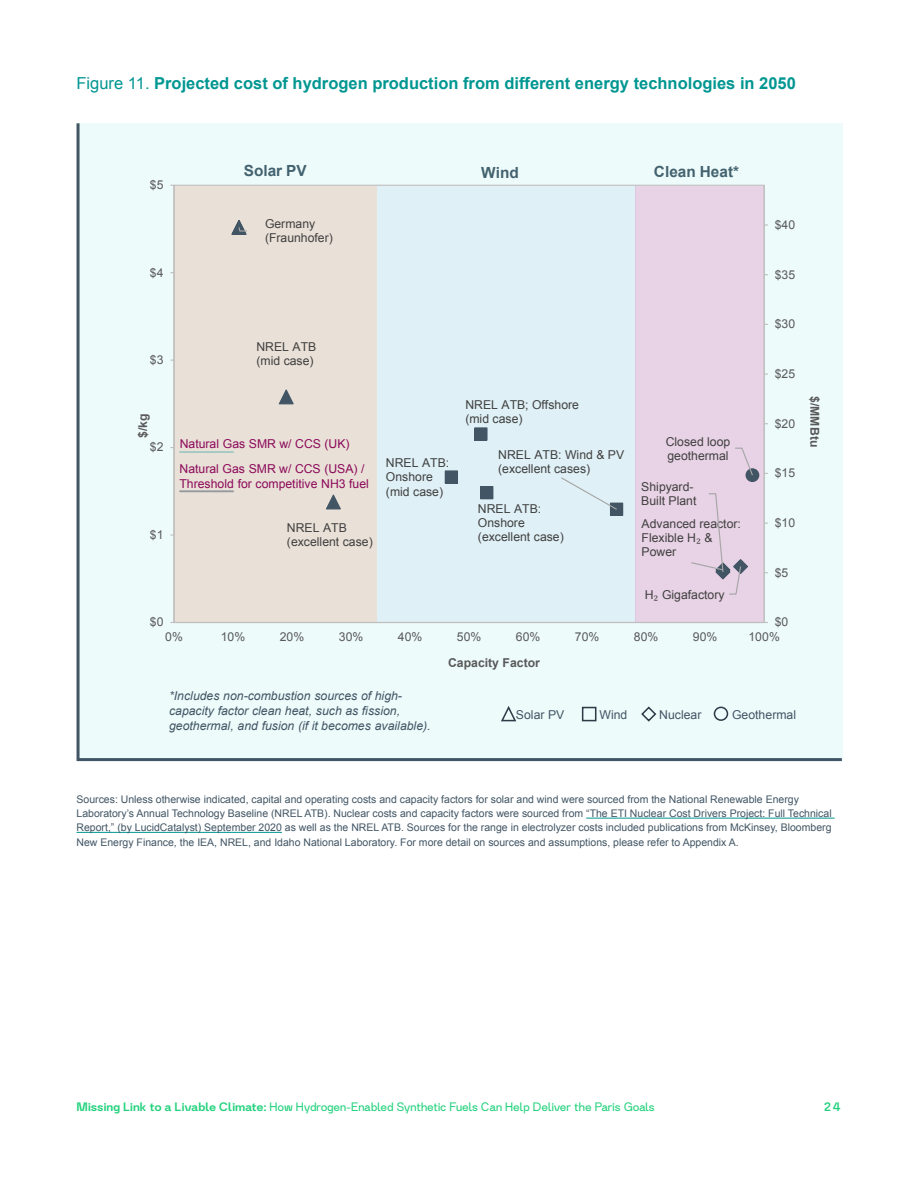
<style>
.page{position:relative;width:918px;height:1188px;background:#fff}
.page>*{position:absolute;margin:0;border:0;box-sizing:border-box;transform-origin:0 0}
.t1{font:700 16.5px "Arial";color:#009691}
.t2{font:700 15.3px "Arial";color:#415564}
.t3{font:12.3px/14.1px "Arial";color:#404040}
.t4{font:italic 12.3px/14.7px "Arial";color:#415564}
.t5{font:12.3px/25.3px "Arial";color:#8c0a5a}
.t6{font:12.3px "Arial";color:#595959}
.t7{font:12.3px "Arial";color:#415564}
.t8{font:700 12.3px "Arial";color:#595959}
.t9{font:12px "Practice";letter-spacing:-.01em;color:#23d27d}
.t10{font:500 12px "Practice";color:#23d27d}
.t11{font:10.5px/14.2px "Arial";color:#415564}
.s1{font-weight:400}
.s2{font-family:"Cambria Math"}
.s3{font-weight:500}
</style>
<div class="page">
<svg style="left:76px;top:123px;width:767px;height:639px;background:#e6ecee"></svg>
<hr style="left:586px;top:818px;width:249px;height:1px;background:#009691">
<hr style="left:77px;top:832px;width:205px;height:1px;background:#009691">
<p class="t1" style="left:77px;top:72px;width:721px"><span class="s1">Figure 11.</span> Projected cost of hydrogen production from different energy technologies in 2050</p>
<p class="t6" style="left:150px;top:177px;width:15px">$5</p>
<p class="t6" style="left:150px;top:264px;width:15px">$4</p>
<p class="t2" style="left:244px;top:160px;width:64px">Solar PV</p>
<p class="t2" style="left:481px;top:162px;width:39px">Wind</p>
<p class="t2" style="left:654px;top:161px;width:87px">Clean Heat*</p>
<p class="t3" style="left:265px;top:217px;width:69px">Germany (Fraunhofer)</p>
<p class="t6" style="left:775px;top:216px;width:22px">$40</p>
<p class="t6" style="left:775px;top:266px;width:22px">$35</p>
<p class="t6" style="left:150px;top:352px;width:15px">$3</p>
<p class="t8" style="left:135px;top:438px;width:26px;rotate:-90deg">$/kg</p>
<p class="t6" style="left:150px;top:439px;width:15px">$2</p>
<p class="t6" style="left:150px;top:527px;width:15px">$1</p>
<p class="t3" style="left:256px;top:340px;width:61px">NREL ATB (mid case)</p>
<p class="t5" style="left:180px;top:431px;width:186px">Natural Gas SMR w/ CCS (UK)<br>Natural Gas SMR w/ CCS (USA) /</p>
<p class="t5" style="left:180px;top:471px;width:191px">Threshold for competitive NH3 fuel</p>
<p class="t3" style="left:287px;top:521px;width:87px">NREL ATB (excellent case)</p>
<p class="t3" style="left:465px;top:398px;width:115px">NREL ATB; Offshore (mid case)</p>
<p class="t3" style="left:386px;top:456px;width:65px">NREL ATB:<br>Onshore (mid case)</p>
<p class="t3" style="left:498px;top:448px;width:128px">NREL ATB: Wind &amp; PV (excellent cases)</p>
<p class="t3" style="left:478px;top:502px;width:87px">NREL ATB:<br>Onshore (excellent case)</p>
<p class="t6" style="left:150px;top:614px;width:15px">$0</p>
<p class="t3" style="left:666px;top:434px;width:66px">Closed loop geothermal</p>
<p class="t3" style="left:641px;top:480px;width:57px">Shipyard-<br>Built Plant</p>
<p class="t3" style="left:642px;top:517px;width:101px">Advanced reactor:<br>Flexible H<span class="s2">₂</span> &amp;<br>Power</p>
<p class="t3" style="left:645px;top:587px;width:81px">H<span class="s2">₂</span> Gigafactory</p>
<p class="t6" style="left:775px;top:316px;width:22px">$30</p>
<p class="t6" style="left:775px;top:366px;width:22px">$25</p>
<p class="t6" style="left:775px;top:415px;width:22px">$20</p>
<p class="t6" style="left:775px;top:465px;width:22px">$15</p>
<p class="t6" style="left:775px;top:515px;width:22px">$10</p>
<p class="t6" style="left:775px;top:564px;width:15px">$5</p>
<p class="t6" style="left:775px;top:614px;width:15px">$0</p>
<p class="t6" style="left:165px;top:629px;width:19px">0%</p>
<p class="t6" style="left:221px;top:629px;width:26px">10%</p>
<p class="t6" style="left:280px;top:629px;width:26px">20%</p>
<p class="t6" style="left:339px;top:629px;width:26px">30%</p>
<p class="t6" style="left:398px;top:629px;width:26px">40%</p>
<p class="t6" style="left:457px;top:629px;width:26px">50%</p>
<p class="t6" style="left:516px;top:629px;width:26px">60%</p>
<p class="t6" style="left:575px;top:629px;width:26px">70%</p>
<p class="t6" style="left:634px;top:629px;width:26px">80%</p>
<p class="t6" style="left:693px;top:629px;width:26px">90%</p>
<p class="t6" style="left:749px;top:629px;width:33px">100%</p>
<p class="t4" style="left:169px;top:689px;width:263px">*Includes non-combustion sources of high&shy;capacity factor clean heat, such as fission, geothermal, and fusion (if it becomes available).</p>
<p class="t8" style="left:448px;top:654px;width:93px">Capacity Factor</p>
<p class="t7" style="left:516px;top:706px;width:50px">Solar PV</p>
<p class="t7" style="left:599px;top:706px;width:29px">Wind</p>
<p class="t7" style="left:659px;top:706px;width:44px">Nuclear</p>
<p class="t7" style="left:732px;top:706px;width:65px">Geothermal</p>
<p class="t8" style="left:823px;top:396px;width:52px;rotate:90deg">$/MMBtu</p>
<p class="t11" style="left:77px;top:792px;width:757px">Sources: Unless otherwise indicated, capital and operating costs and capacity factors for solar and wind were sourced from the National Renewable Energy Laboratory’s Annual Technology Baseline (NREL ATB). Nuclear costs and capacity factors were sourced from “The ETI Nuclear Cost Drivers Project: Full Technical Report,” (by LucidCatalyst) September 2020 as well as the NREL ATB. Sources for the range in electrolyzer costs included publications from McKinsey, Bloomberg New Energy Finance, the IEA, NREL, and Idaho National Laboratory. For more detail on sources and assumptions, please refer to Appendix A.</p>
<p class="t9" style="left:77px;top:1100px;width:580px"><span class="s3">Missing Link to a Livable Climate:</span> How Hydrogen-Enabled Synthetic Fuels Can Help Deliver the Paris Goals</p>
<p class="t10" style="left:823px;top:1100px;width:19px">24</p>
</div>
